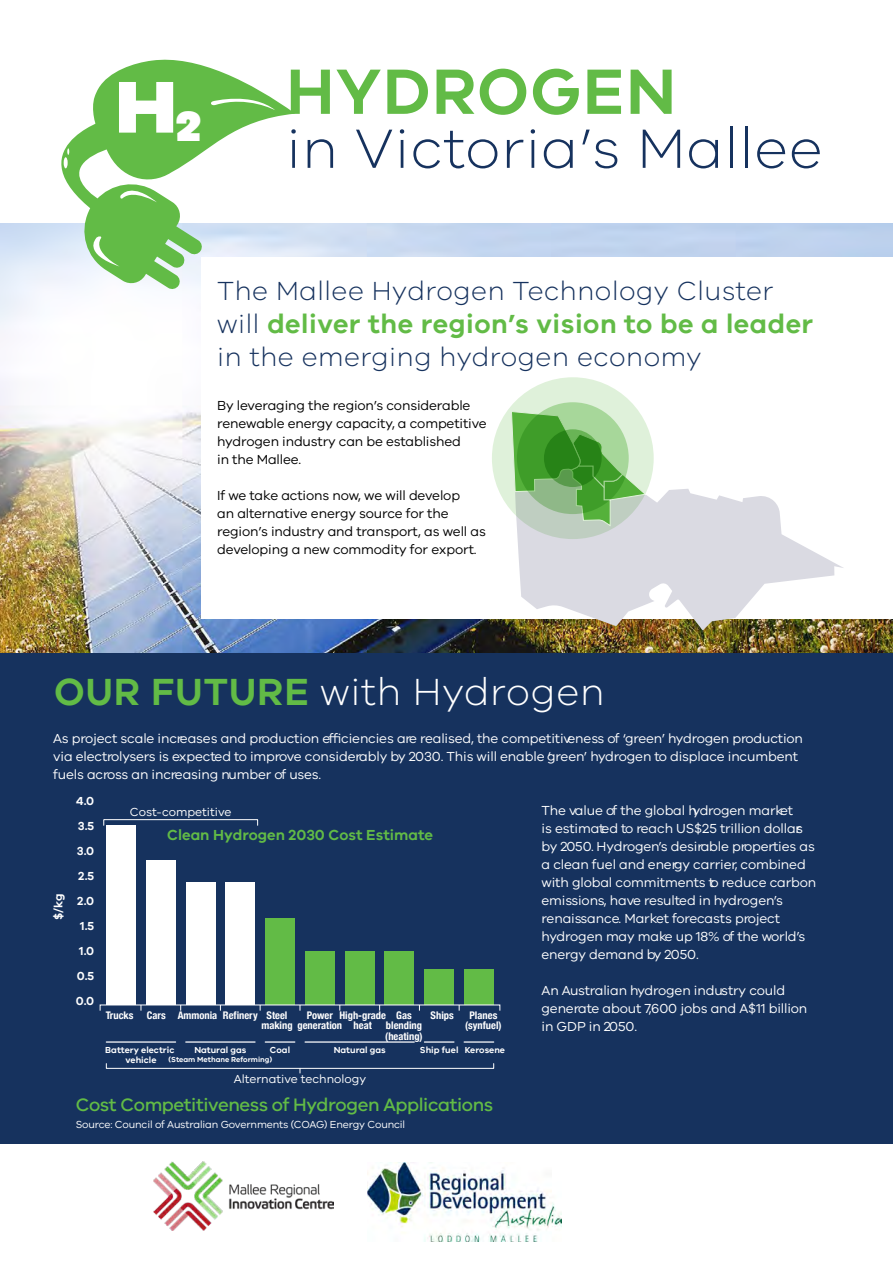
<style>
.page{position:relative;width:893px;height:1263px;background:#fff}
.page>*{position:absolute;margin:0;border:0;box-sizing:border-box;transform-origin:0 0}
.t1{font:72.3px "Alfarn";color:#fff}
.t2{font:600 66px "VIC";letter-spacing:.02em;color:#62bb46}
.t3{font:300 57px "VIC";letter-spacing:.02em;color:#16325e}
.t4{font:300 39px "VIC";letter-spacing:.02em;color:#fff}
.t5{font:300 27px/33px "VIC";letter-spacing:.02em;color:#16325e}
.t6{font:500 18.6px "VIC";letter-spacing:-.02em;color:#62bb46}
.t7{font:600 15px "VIC";color:#62bb46}
.t8{font:13.5px/18px "VIC";letter-spacing:-.01em;color:#fff}
.t9{font:13.5px/18px "VIC";letter-spacing:-.01em;color:#000}
.t10{font:12px "VIC";color:#fff}
.t11{font:600 12px "VIC";color:#fff}
.t12{font:700 condensed 10.5px/10.5px "Helvetica Neue";color:#fff;text-align:center}
.t13{font:10.5px "VIC";letter-spacing:-.015em;color:#fff}
.t14{font:600 9px/10.8px "VIC";color:#fff;text-align:center}
.t15{font:600 7.5px "VIC";color:#fff}
.s1{font-weight:600;color:#62bb46}
</style>
<div class="page">
<img style="left:0;top:223px;width:893px;height:430px">
<div style="left:0;top:653px;width:893px;height:491px;background:#16325e"></div>
<div style="left:106px;top:825px;width:30px;height:180px;background:#fff"></div>
<div style="left:146px;top:861px;width:30px;height:144px;background:#fff"></div>
<div style="left:186px;top:882px;width:29px;height:123px;background:#fff"></div>
<div style="left:225px;top:882px;width:30px;height:123px;background:#fff"></div>
<div style="left:265px;top:919px;width:30px;height:86px;background:#62bb46"></div>
<div style="left:305px;top:951px;width:30px;height:54px;background:#62bb46"></div>
<div style="left:345px;top:951px;width:30px;height:54px;background:#62bb46"></div>
<div style="left:385px;top:951px;width:29px;height:54px;background:#62bb46"></div>
<div style="left:424px;top:969px;width:30px;height:36px;background:#62bb46"></div>
<div style="left:464px;top:969px;width:30px;height:36px;background:#62bb46"></div>
<hr style="left:106px;top:1041px;width:70px;height:2px;background:#fff">
<hr style="left:186px;top:1041px;width:69px;height:2px;background:#fff">
<hr style="left:265px;top:1041px;width:30px;height:2px;background:#fff">
<hr style="left:305px;top:1041px;width:109px;height:2px;background:#fff">
<hr style="left:424px;top:1041px;width:30px;height:2px;background:#fff">
<hr style="left:464px;top:1041px;width:30px;height:2px;background:#fff">
<div style="left:103px;top:819px;width:155px;height:7px;border:1px solid #fff"></div>
<div style="left:106px;top:1063px;width:388px;height:6px;border:1px solid #fff"></div>
<hr style="left:100px;top:980px;width:400px;height:1px;background:#fff">
<hr style="left:100px;top:955px;width:400px;height:1px;background:#fff">
<hr style="left:100px;top:930px;width:400px;height:1px;background:#fff">
<hr style="left:100px;top:830px;width:400px;height:1px;background:#fff">
<hr style="left:100px;top:805px;width:400px;height:1px;background:#fff">
<div style="left:202px;top:257px;width:691px;height:361px;background:#fff"></div>
<svg style="left:515px;top:489px;width:329px;height:141px;fill:#dadae2"></svg>
<svg style="left:515px;top:492px;width:132px;height:35px"></svg>
<svg style="left:492px;top:377px;width:162px;height:162px;background:#c6e0c0"></svg>
<svg style="left:517px;top:402px;width:112px;height:112px;background:#73b762"></svg>
<svg style="left:544px;top:429px;width:58px;height:58px;background:#348b24"></svg>
<svg style="left:21px;top:59px;width:274px;height:231px"></svg>
<img style="left:153px;top:1161px;width:180px;height:70px">
<img style="left:367px;top:1163px;width:195px;height:78px">
<h1 class="t1" style="left:116px;top:64px;width:87px">H<sub>2</sub></h1>
<h2 class="t2" style="left:286px;top:51px;width:391px">HYDROGEN</h2>
<h3 class="t3" style="left:286px;top:114px;width:538px">in Victoria’s Mallee</h3>
<h3 class="t5" style="left:217px;top:273px;width:597px">The Mallee Hydrogen Technology Cluster will <span class="s1">deliver the region’s vision to be a leader </span>in the emerging hydrogen economy</h3>
<p class="t9" style="left:217px;top:396px;width:271px">By leveraging the region’s considerable renewable energy capacity, a competitive hydrogen industry can be established<br>in the Mallee.</p>
<p class="t9" style="left:217px;top:486px;width:270px">If we take actions now, we will develop<br>an alternative energy source for the region’s industry and transport, as well as developing a new commodity for export.</p>
<h3 class="t4" style="left:54px;top:668px;width:552px"><span class="s1">OUR FUTURE</span> with Hydrogen</h3>
<p class="t8" style="left:53px;top:729px;width:751px">As project scale increases and production efficiencies are realised, the competitiveness of ‘green’ hydrogen production via electrolysers is expected to improve considerably by 2030. This will enable ‘green’ hydrogen to displace incumbent fuels across an increasing number of uses.</p>
<p class="t8" style="left:541px;top:801px;width:275px">The value of the global hydrogen market<br>is estimated to reach US$2.5 trillion dollars by 2050. Hydrogen’s desirable properties as a clean fuel and ener</p>
<p class="t11" style="left:76px;top:794px;width:19px">4.0</p>
<p class="t10" style="left:130px;top:805px;width:103px">Cost-competitive</p>
<p class="t11" style="left:78px;top:819px;width:18px">3.5</p>
<p class="t7" style="left:167px;top:825px;width:267px">Clean Hydrogen 2030 Cost Estimate</p>
<p class="t11" style="left:77px;top:844px;width:19px">3.0</p>
<p class="t8" style="left:541px;top:855px;width:276px;text-indent:133px">gy carrier, combined with global commitments to reduce carbon emissions, have resulted in hydrogen’s renaissance. Market forecasts project hydrogen may make up 18% of the world’s energy demand by 2050.</p>
<p class="t11" style="left:78px;top:869px;width:17px">2.5</p>
<p class="t11" style="left:51px;top:920px;width:28px;rotate:-90deg">$/kg</p>
<p class="t11" style="left:77px;top:894px;width:19px">2.0</p>
<p class="t11" style="left:80px;top:919px;width:15px">1.5</p>
<p class="t11" style="left:79px;top:944px;width:17px">1.0</p>
<p class="t11" style="left:77px;top:969px;width:19px">0.5</p>
<p class="t11" style="left:76px;top:994px;width:20px">0.0</p>
<p class="t12" style="left:106px;top:1009px;width:29px">Trucks</p>
<p class="t12" style="left:261px;top:1009px;width:33px;text-align:left;text-indent:-114px">Cars Ammonia Refinery Steel making</p>
<p class="t12" style="left:297px;top:1009px;width:46px">Power generation</p>
<p class="t12" style="left:339px;top:1009px;width:48px">High-grade heat</p>
<p class="t12" style="left:385px;top:1009px;width:39px">Gas blending (heating)</p>
<p class="t12" style="left:431px;top:1009px;width:25px">Ships</p>
<p class="t12" style="left:465px;top:1009px;width:38px">Planes (synfuel)</p>
<p class="t14" style="left:105px;top:1044px;width:71px">Battery electric vehicle</p>
<p class="t14" style="left:194px;top:1044px;width:54px">Natural gas</p>
<p class="t14" style="left:270px;top:1044px;width:22px">Coal</p>
<p class="t14" style="left:334px;top:1044px;width:54px">Natural gas</p>
<p class="t14" style="left:420px;top:1044px;width:87px">Ship fuel Kerosene</p>
<p class="t10" style="left:234px;top:1072px;width:134px">Alternative technology</p>
<p class="t15" style="left:169px;top:1054px;width:105px">(Steam Methane Reforming)</p>
<h3 class="t6" style="left:76px;top:1093px;width:419px">Cost Competitiveness of Hydrogen Applications</h3>
<p class="t13" style="left:76px;top:1118px;width:331px">Source: Council of Australian Governments (COAG) Energy Council</p>
<p class="t8" style="left:541px;top:981px;width:267px">An Australian hydrogen industry could generate about 7,600 jobs and A$11 billion in GDP in 2050.</p>
</div>
